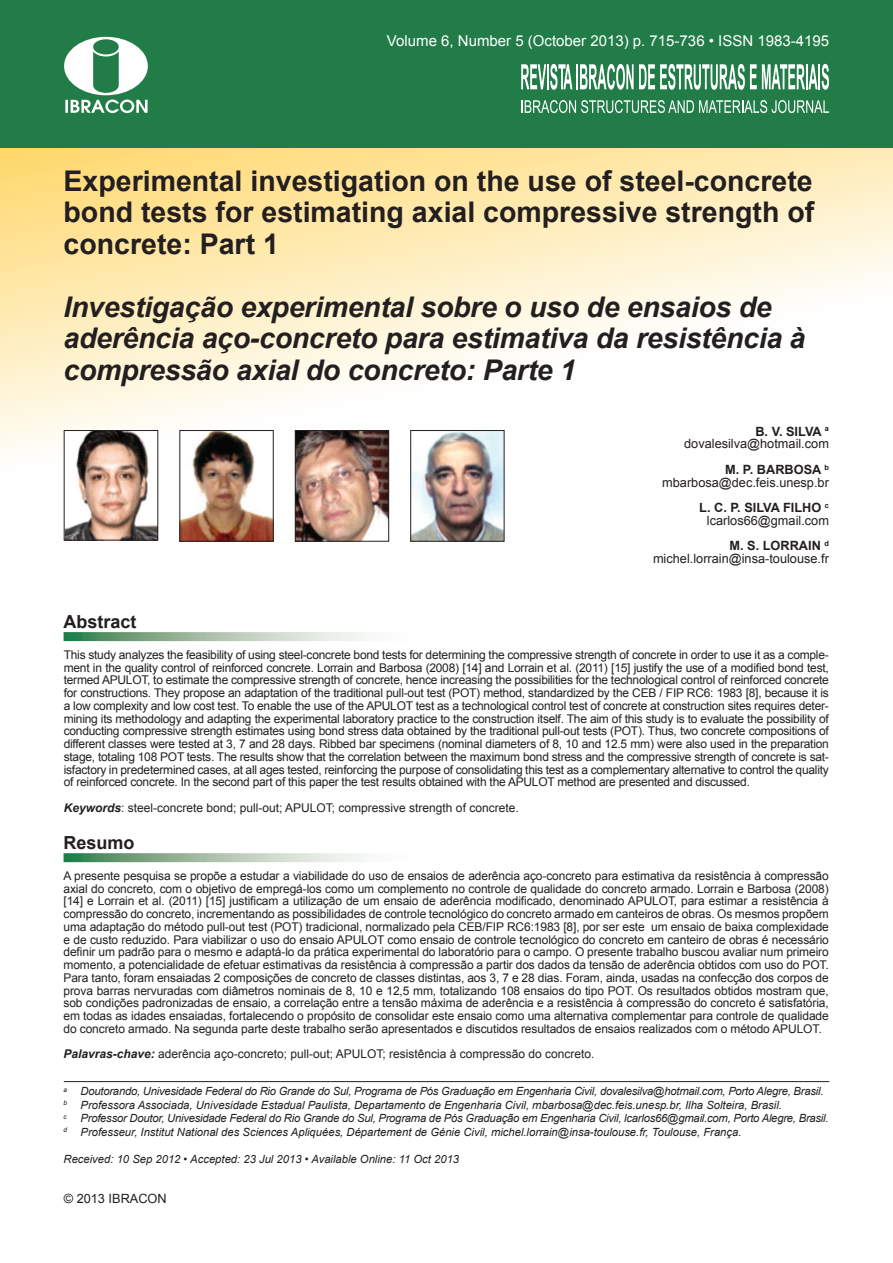
<style>
.page{position:relative;width:893px;height:1263px;background:#fff}
.page>*{position:absolute;margin:0;border:0;box-sizing:border-box;transform-origin:0 0}
.t1{font:italic 700 28.5px/31.5px "Arial";letter-spacing:-.01em;color:#231f20}
.t2{font:700 28.5px/31.5px "Arial";color:#231f20;text-align:justify}
.t3{font:700 18px "Arial";color:#231f20}
.t4{font:15px "Arial";color:#fff}
.t5{font:12.75px/12.8px "Arial";color:#231f20;text-align:right}
.t6{font:12px/12.8px "Arial";color:#231f20;text-align:justify}
.t7{font:italic 11.25px/13.5px "Arial";letter-spacing:-.02em;color:#231f20}
.t8{font:italic 11.25px "Arial";color:#231f20}
.s1{font-weight:700}
.s2{font-weight:700;font-style:italic}
</style>
<div class="page">
<svg style="left:0;top:148px;width:893px;height:394px"></svg>
<div style="left:0;top:0;width:893px;height:148px;background:#217c47"></div>
<svg style="left:64px;top:37px;width:84px;height:76px"></svg>
<svg style="left:521px;top:64px;width:51px;height:26px"></svg>
<hr style="left:576px;top:64px;width:2px;height:25px;background:#fff">
<svg style="left:580px;top:64px;width:249px;height:26px"></svg>
<svg style="left:521px;top:100px;width:308px;height:13px"></svg>
<hr style="left:64px;top:1081px;width:765px;height:1px;background:#231f20">
<svg style="left:64px;top:632px;width:299px;height:9px;background:#a3bfa8"></svg>
<svg style="left:64px;top:853px;width:299px;height:9px;background:#a4c0a8"></svg>
<img style="left:66px;top:432px;width:90px;height:106px">
<div style="left:64px;top:430px;width:94px;height:110px;border:1px solid #231f20"></div>
<img style="left:181px;top:432px;width:91px;height:108px">
<div style="left:179px;top:430px;width:95px;height:112px;border:1px solid #231f20"></div>
<img style="left:412px;top:432px;width:90px;height:108px">
<div style="left:410px;top:430px;width:94px;height:112px;border:1px solid #231f20"></div>
<img style="left:297px;top:432px;width:90px;height:108px">
<div style="left:295px;top:430px;width:94px;height:112px;border:1px solid #231f20"></div>
<p class="t4" style="left:387px;top:31px;width:444px">Volume 6, Number 5 (October 2013) p. 715-736 • ISSN 1983-4195</p>
<h1 class="t2" style="left:64px;top:166px;width:752px">Experimental investigation on the use of steel-concrete bond tests for estimating axial compressive strength of concrete: Part 1</h1>
<h1 class="t1" style="left:64px;top:292px;width:743px">Investigação experimental sobre o uso de ensaios de aderência aço-concreto para estimativa da resistência à compressão axial do concreto: Parte 1</h1>
<h2 class="t3" style="left:64px;top:609px;width:75px">Abstract</h2>
<p class="t5" style="left:684px;top:425px;width:146px"><span class="s1">B. V. SILVA</span> <sup>a </sup>dovalesilva@hotmail.com</p>
<p class="t5" style="left:662px;top:463px;width:168px"><span class="s1">M. P. BARBOSA</span> <sup>b </sup>mbarbosa@dec.feis.unesp.br</p>
<p class="t5" style="left:699px;top:501px;width:131px;text-align:center"><span class="s1">L. C. P. SILVA FILHO</span> <sup>c </sup>lcarlos66@gmail.com</p>
<p class="t5" style="left:653px;top:540px;width:177px"><span class="s1">M. S. LORRAIN</span> <sup>d </sup>michel.lorrain@insa-toulouse.fr</p>
<p class="t6" style="left:64px;top:648px;width:767px">This study analyzes the feasibility of using steel-concrete bond tests for determining the compressive strength of concrete in order to use it as a comple&shy;ment in the quality control of reinforced concrete. Lorrain and Barbosa (2008) [14] and Lorrain et al. (2011) [15] justify the use of a modified bond test, termed APULOT, to estimate the compressive strength of concrete, hence increasing the possibilities for the technological control of reinforced concrete for constructions. They propose an adaptation of the traditional pull-out test (POT) method, standardized by the CEB / FIP RC6: 1983 [8], because it is a low complexity and low cost test. To enable the use of the APULOT test as a technological control test of concrete at construction sites requires deter&shy;mining its methodology and adapting the experimental laboratory practice to the construction itself. The aim of this study is to evaluate the possibility of conducting compressive strength estimates using bond stress data obtained by the traditional pull-out tests (POT). Thus, two concrete compositions of different classes were tested at 3, 7 and 28 days. Ribbed bar specimens (nominal diameters of 8, 10 and 12.5 mm) were also used in the preparation stage, totaling 108 POT tests. The results show that the correlation between the maximum bond stress and the compressive strength of concrete is sat&shy;isfactory in predetermined cases, at all ages tested, reinforcing the purpose of consolidating this test as a complementary alternative to control the quality of reinforced concrete. In the second part of this paper the test results obtained with the APULOT method are presented and discussed.</p>
<p class="t6" style="left:64px;top:801px;width:456px"><span class="s2">Keywords</span>: steel-concrete bond; pull-out; APULOT; compressive strength of concrete.</p>
<h2 class="t3" style="left:64px;top:831px;width:73px">Resumo</h2>
<p class="t6" style="left:64px;top:869px;width:767px">A presente pesquisa se propõe a estudar a viabilidade do uso de ensaios de aderência aço-concreto para estimativa da resistência à compressão axial do concreto, com o objetivo de empregá-los como um complemento no controle de qualidade do concreto armado. Lorrain e Barbosa (2008) [14] e Lorrain et al. (2011) [15] justificam a utilização de um ensaio de aderência modificado, denominado APULOT, para estimar a resistência à compressão do concreto, incrementando as possibilidades de controle tecnológico do concreto armado em canteiros de obras. Os mesmos propõem uma adaptação do método pull-out test (POT) tradicional, normalizado pela CEB/FIP RC6:1983 [8], por ser este um ensaio de baixa complexidade e de custo reduzido. Para viabilizar o uso do ensaio APULOT como ensaio de controle tecnológico do concreto em canteiro de obras é necessário definir um padrão para o mesmo e adaptá-lo da prática experimental do laboratório para o campo. O presente trabalho buscou avaliar num primeiro momento, a potencialidade de efetuar estimativas da resistência à compressão a partir dos dados da tensão de aderência obtidos com uso do POT.<br>Para tanto, foram ensaiadas 2 composições de concreto de classes distintas, aos 3, 7 e 28 dias. Foram, ainda, usadas na confecção dos corpos de prova barras nervuradas com diâmetros nominais de 8, 10 e 12,5 mm, totalizando 108 ensaios do tipo POT. Os resultados obtidos mostram que, sob condições padronizadas de ensaio, a correlação entre a tensão máxima de aderência e a resistência à compressão do concreto é satisfatória, em todas as idades ensaiadas, fortalecendo o propósito de consolidar este ensaio como uma alternativa complementar para controle de qualidade do concreto armado. Na segunda parte deste trabalho serão apresentados e discutidos resultados de ensaios realizados com o método APULOT.</p>
<p class="t6" style="left:64px;top:1048px;width:532px"><span class="s2">Palavras-chave:</span> aderência aço-concreto; pull-out; APULOT; resistência à compressão do concreto.</p>
<p class="t7" style="left:64px;top:1085px;width:766px"><sup>a</sup> Doutorando, Univesidade Federal do Rio Grande do Sul, Programa de Pós Graduação em Engenharia Civil, dovalesilva@hotmail.com, Porto Alegre, Brasil. <sup>b</sup> Professora Associada, Univesidade Estadual Paulista, Departamento de Engenharia Civil, mbarbosa@dec.feis.unesp.br, Ilha Solteira, Brasil.<br><sup>c</sup> Professor Doutor, Univesidade Federal do Rio Grande do Sul, Programa de Pós Graduação em Engenharia Civil, lcarlos66@gmail.com, Porto Alegre, Brasil. <sup>d</sup> Professeur, Institut National des Sciences Apliquées, Département de Génie Civil, michel.lorrain@insa-toulouse.fr, Toulouse, França.</p>
<p class="t8" style="left:64px;top:1151px;width:397px">Received: 10 Sep 2012 • Accepted: 23 Jul 2013 • Available Online: 11 Oct 2013</p>
<p class="t5" style="left:64px;top:1192px;width:104px">© 2013 IBRACON</p>
</div>
